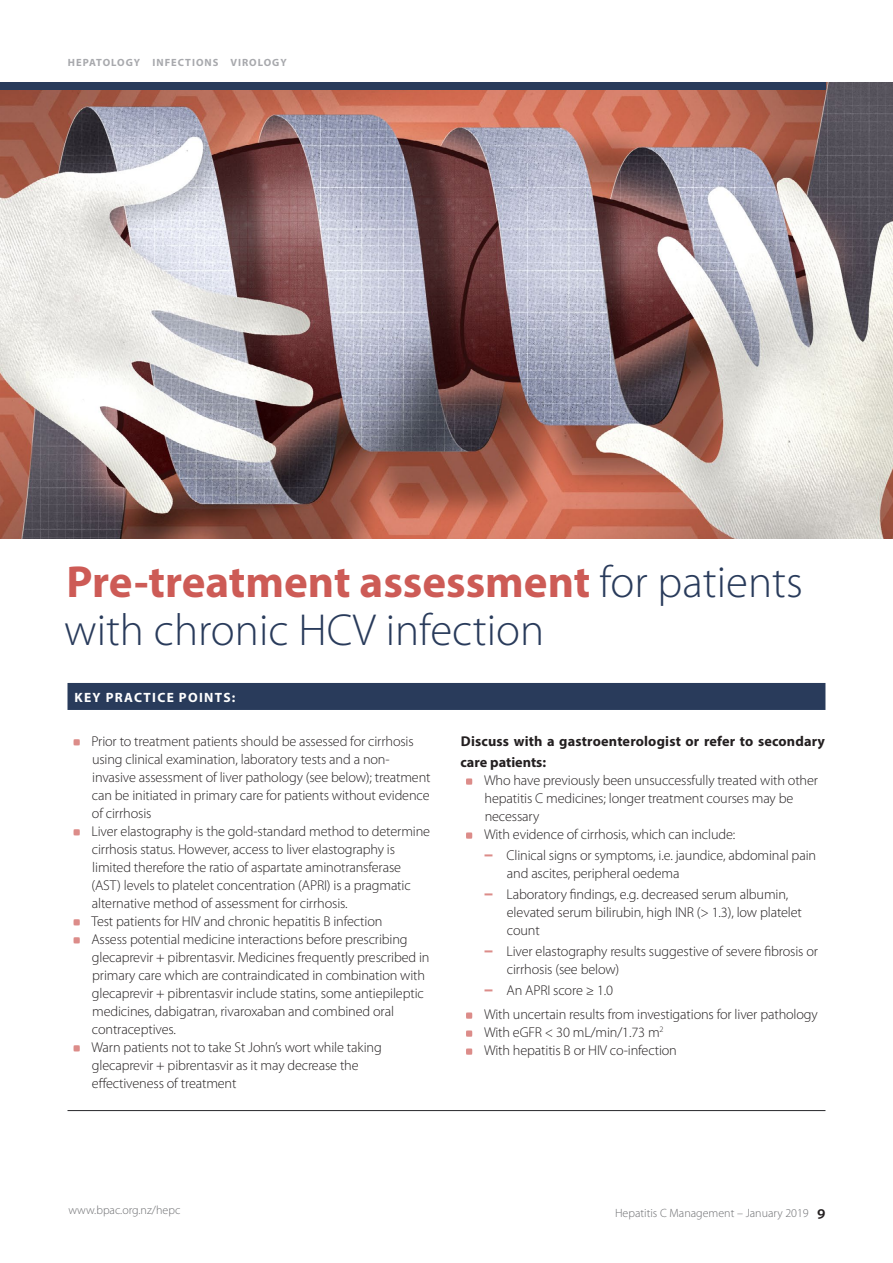
<style>
.page{position:relative;width:893px;height:1263px;background:#fff}
.page>*{position:absolute;margin:0;border:0;box-sizing:border-box;transform-origin:0 0}
.t1{font:300 45px/48px "Myriad Pro";color:#293b5b}
.Key_Concepts_Bullets{font:300 14.25px/18px "Myriad Pro";letter-spacing:-.01em;color:#231f20}
.Body{font:700 14.25px/21px "Myriad Pro";letter-spacing:.01em;color:#231f20}
.Key_Concepts_Heading{font:700 13.5px "Myriad Pro";letter-spacing:.095em;color:#fff}
.t2{font:300 12px "Myriad Pro";color:#6c6d70}
.Key_Concepts_Heading-2{font:700 10.5px "Myriad Pro";letter-spacing:.095em;color:#a8a9ad}
.s1{font-weight:700;color:#cd5b56}
.s2{font-weight:900;font-size:18px;color:#dc8c89}
.s3{font-weight:600;font-size:15.75px;color:#231f20}
</style>
<div class="page">
<svg style="left:73px;top:739px;width:7px;height:6px"></svg>
<svg style="left:73px;top:829px;width:7px;height:6px"></svg>
<svg style="left:73px;top:919px;width:7px;height:6px"></svg>
<svg style="left:73px;top:937px;width:7px;height:6px"></svg>
<svg style="left:73px;top:1045px;width:7px;height:6px"></svg>
<svg style="left:466px;top:778px;width:6px;height:7px"></svg>
<svg style="left:466px;top:832px;width:6px;height:7px"></svg>
<svg style="left:466px;top:1012px;width:6px;height:7px"></svg>
<svg style="left:466px;top:1030px;width:6px;height:7px"></svg>
<svg style="left:466px;top:1048px;width:6px;height:7px"></svg>
<div style="left:68px;top:683px;width:757px;height:27px;background:#293b5b"></div>
<hr style="left:68px;top:1110px;width:757px;height:1px;background:#27272b">
<img style="left:0;top:82px;width:893px;height:456px">
<div style="left:0;top:82px;width:825px;height:8px;background:#293b5b"></div>
<p class="Key_Concepts_Heading-2" style="left:68px;top:55px;width:220px">HEPATOLOGY INFECTIONS VIROLOGY</p>
<p class="t1" style="left:64px;top:557px;width:740px"><span class="s1">Pre-treatment assessment</span> for patients with chronic HCV infection</p>
<p class="Key_Concepts_Heading" style="left:75px;top:688px;width:162px">KEY PRACTICE POINTS:</p>
<p class="Key_Concepts_Bullets" style="left:91px;top:732px;width:341px">Prior to treatment patients should be assessed for cirrhosis using clinical examination, laboratory tests and a non&shy;invasive assessment of liver pathology (see below); treatment can be initiated in primary care for patients without evidence of cirrhosis</p>
<p class="Key_Concepts_Bullets" style="left:91px;top:822px;width:340px">Liver elastography is the gold-standard method to determine cirrhosis status. However, access to liver elastography is limited therefore the ratio of aspartate aminotransferase (AST) levels to platelet concentration (APRI) is a pragmatic alternative method of assessment for cirrhosis.</p>
<p class="Key_Concepts_Bullets" style="left:91px;top:912px;width:292px">Test patients for HIV and chronic hepatitis B infection</p>
<p class="Key_Concepts_Bullets" style="left:91px;top:930px;width:340px">Assess potential medicine interactions before prescribing glecaprevir + pibrentasvir. Medicines frequently prescribed in primary care which are contraindicated in combination with glecaprevir + pibrentasvir include statins, some antiepileptic medicines, dabigatran, rivaroxaban and combined oral contraceptives.</p>
<p class="Key_Concepts_Bullets" style="left:91px;top:1038px;width:292px">Warn patients not to take St John’s wort while taking glecaprevir + pibrentasvir as it may decrease the effectiveness of treatment</p>
<p class="Body" style="left:460px;top:730px;width:366px">Discuss with a gastroenterologist or refer to secondary care patients:</p>
<p class="Key_Concepts_Bullets" style="left:484px;top:771px;width:336px">Who have previously been unsuccessfully treated with other hepatitis C medicines; longer treatment courses may be necessary</p>
<p class="Key_Concepts_Bullets" style="left:484px;top:825px;width:253px">With evidence of cirrhosis, which can include:</p>
<p class="Key_Concepts_Bullets" style="left:507px;top:846px;width:311px;text-indent:-23px"><span class="s2">–</span> Clinical signs or symptoms, i.e. jaundice, abdominal pain and ascites, peripheral oedema</p>
<p class="Key_Concepts_Bullets" style="left:507px;top:885px;width:297px;text-indent:-23px"><span class="s2">–</span> Laboratory findings, e.g. decreased serum albumin, elevated serum bilirubin, high INR (&gt; 1.3), low platelet count</p>
<p class="Key_Concepts_Bullets" style="left:507px;top:942px;width:313px;text-indent:-23px"><span class="s2">–</span> Liver elastography results suggestive of severe fibrosis or cirrhosis (see below)</p>
<p class="Key_Concepts_Bullets" style="left:484px;top:981px;width:131px"><span class="s2">–</span> An APRI score ≥ 1.0</p>
<p class="Key_Concepts_Bullets" style="left:484px;top:1005px;width:335px">With uncertain results from investigations for liver pathology</p>
<p class="Key_Concepts_Bullets" style="left:484px;top:1023px;width:181px">With eGFR &lt; 30 mL/min/1.73 m<sup>2</sup></p>
<p class="Key_Concepts_Bullets" style="left:484px;top:1041px;width:194px">With hepatitis B or HIV co-infection</p>
<p class="t2" style="left:69px;top:1202px;width:113px">www.bpac.org.nz/hepc</p>
<p class="t2" style="left:615px;top:1206px;width:212px">Hepatitis C Management – January 2019 <span class="s3">9</span></p>
</div>
